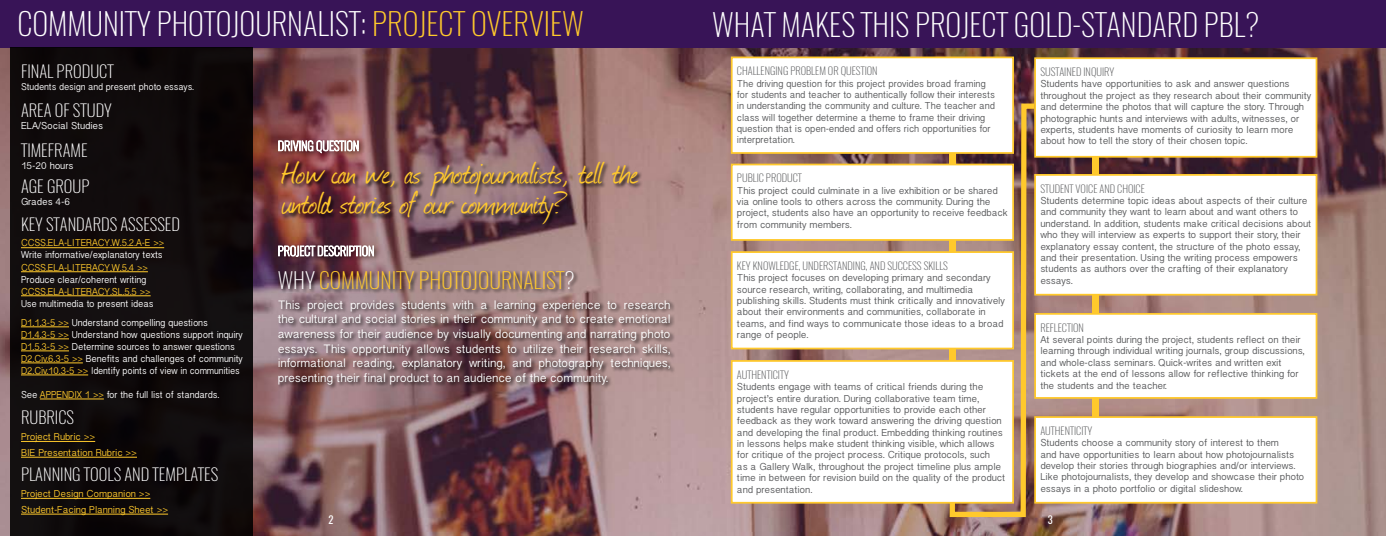
<style>
.page{position:relative;width:1386px;height:536px;background:#fff}
.page>*{position:absolute;margin:0;border:0;box-sizing:border-box;transform-origin:0 0}
.t1{font:35.88px/30.6px "Journal";letter-spacing:-.01em;color:#ffc92c}
.t2{font:200 30.62px "Oswald";color:#fff}
.t3{font:200 21.88px "Oswald";color:#ffc92c}
.t4{font:200 16.71px "Oswald";color:#fff}
.t5{font:12.25px/14.7px "Lao Sangam MN";color:#fff;text-align:justify}
.t6{font:200 10.5px "Oswald";color:#58595b}
.t7{font:10.5px "Oswald";color:#fff}
.t8{font:10.06px/11.4px "Lao Sangam MN";color:#58595b}
.t9{font:9.97px/12px "Lao Sangam MN";color:#fff;scale:.95 1}
.t10{font:9.97px/15.8px "Lao Sangam MN";color:#ffc92c}
.t11{font:9.97px "Lao Sangam MN";color:#ffc92c;scale:.95 1}
.t12{font:9.97px "Lao Sangam MN";color:#fff}
.t13{font:9.8px "Lao Sangam MN";color:#fff;scale:.95 1}
.s1{color:#ffc92c}
.s2{color:#fff}
</style>
<div class="page">
<img style="left:0;top:47px;width:1386px;height:489px">
<div style="left:0;top:0;width:1386px;height:47px;background:#381457"></div>
<div style="left:10px;top:47px;width:243px;height:489px;background:#100b0c"></div>
<hr style="left:21px;top:247px;width:143px;height:1px;background:#ffc92c">
<hr style="left:21px;top:271px;width:127px;height:1px;background:#ffc92c">
<hr style="left:21px;top:295px;width:130px;height:1px;background:#ffc92c">
<hr style="left:21px;top:326px;width:48px;height:1px;background:#ffc92c">
<hr style="left:21px;top:338px;width:48px;height:1px;background:#ffc92c">
<hr style="left:21px;top:350px;width:48px;height:1px;background:#ffc92c">
<hr style="left:21px;top:362px;width:62px;height:1px;background:#ffc92c">
<hr style="left:21px;top:374px;width:67px;height:1px;background:#ffc92c">
<hr style="left:40px;top:398px;width:64px;height:1px;background:#ffc92c">
<hr style="left:21px;top:441px;width:74px;height:1px;background:#ffc92c">
<hr style="left:21px;top:457px;width:116px;height:1px;background:#ffc92c">
<hr style="left:21px;top:498px;width:129px;height:1px;background:#ffc92c">
<hr style="left:21px;top:513px;width:147px;height:1px;background:#ffc92c">
<div style="left:277px;top:270px;width:398px;height:120px;background:#000;opacity:.75"></div>
<div style="left:277px;top:139px;width:87px;height:20px;background:#000;opacity:.75"></div>
<svg style="left:279px;top:141px;width:79px;height:12px"></svg>
<div style="left:277px;top:244px;width:102px;height:18px;background:#000;opacity:.75"></div>
<svg style="left:279px;top:246px;width:95px;height:10px"></svg>
<div style="left:1092px;top:79px;width:6px;height:422px;background:#ffc92c"></div>
<div style="left:1035px;top:314px;width:282px;height:84px;background:#fff"></div>
<div style="left:1034px;top:313px;width:283px;height:85px;border:2px solid #ffc92c"></div>
<div style="left:1035px;top:175px;width:282px;height:119px;background:#fff"></div>
<div style="left:1034px;top:174px;width:283px;height:121px;border:2px solid #ffc92c"></div>
<div style="left:1035px;top:417px;width:282px;height:85px;background:#fff"></div>
<div style="left:1034px;top:416px;width:283px;height:87px;border:2px solid #ffc92c"></div>
<div style="left:732px;top:252px;width:281px;height:96px;background:#fff"></div>
<div style="left:731px;top:251px;width:283px;height:98px;border:2px solid #ffc92c"></div>
<svg style="left:947px;top:101px;width:93px;height:418px"></svg>
<div style="left:732px;top:164px;width:281px;height:76px;background:#fff"></div>
<div style="left:731px;top:163px;width:283px;height:78px;border:2px solid #ffc92c"></div>
<div style="left:732px;top:361px;width:281px;height:141px;background:#fff"></div>
<div style="left:731px;top:360px;width:283px;height:143px;border:2px solid #ffc92c"></div>
<div style="left:1035px;top:58px;width:282px;height:99px;background:#fff"></div>
<div style="left:1034px;top:57px;width:283px;height:101px;border:2px solid #ffc92c"></div>
<div style="left:732px;top:57px;width:281px;height:96px;background:#fff"></div>
<div style="left:731px;top:56px;width:283px;height:98px;border:2px solid #ffc92c"></div>
<div style="left:281px;top:161px;width:362px;height:69px;background:#000;opacity:.75"></div>
<h2 class="t2" style="left:17px;top:-3px;width:568px">COMMUNITY PHOTOJOURNALIST: <span class="s1">PROJECT OVERVIEW</span></h2>
<h3 class="t4" style="left:21px;top:56px;width:94px">FINAL PRODUCT</h3>
<p class="t13" style="left:21px;top:81px;width:184px">Students design and present photo essays.</p>
<h3 class="t4" style="left:21px;top:95px;width:92px">AREA OF STUDY</h3>
<p class="t12" style="left:21px;top:120px;width:84px">ELA/Social Studies</p>
<h3 class="t4" style="left:21px;top:135px;width:68px">TIMEFRAME</h3>
<p class="t12" style="left:21px;top:160px;width:54px">15-20 hours</p>
<h3 class="t4" style="left:21px;top:172px;width:70px">AGE GROUP</h3>
<p class="t12" style="left:21px;top:196px;width:51px">Grades 4-6</p>
<h3 class="t4" style="left:21px;top:209px;width:161px">KEY STANDARDS ASSESSED</h3>
<p class="t11" style="left:21px;top:237px;width:152px">CCSS.ELA-LITERACY.W.5.2.A-E &gt;&gt;</p>
<p class="t9" style="left:21px;top:250px;width:151px">Write informative/explanatory texts</p>
<p class="t11" style="left:21px;top:261px;width:135px">CCSS.ELA-LITERACY.W.5.4 &gt;&gt;</p>
<p class="t9" style="left:21px;top:274px;width:133px">Produce clear/coherent writing</p>
<p class="t11" style="left:21px;top:285px;width:138px">CCSS.ELA-LITERACY.SL.5.5 &gt;&gt;</p>
<p class="t9" style="left:21px;top:294px;width:198px;line-height:19px">Use multimedia to present ideas<br><span class="s1">D1.1.3-5 &gt;&gt;</span> Understand compelling questions</p>
<p class="t9" style="left:21px;top:329px;width:235px"><span class="s1">D1.4.3-5 &gt;&gt;</span> Understand how questions support inquiry <span class="s1">D1.5.3-5 &gt;&gt;</span> Determine sources to answer questions <span class="s1">D2.Civ.6.3-5 &gt;&gt;</span> Benefits and challenges of community <span class="s1">D2.Civ.10.3-5 &gt;&gt;</span> Identify points of view in communities</p>
<p class="t9" style="left:21px;top:389px;width:210px">See <span class="s1">APPENDIX 1 &gt;&gt;</span> for the full list of standards.</p>
<h3 class="t4" style="left:21px;top:402px;width:55px">RUBRICS</h3>
<p class="t10" style="left:21px;top:429px;width:118px">Project Rubric &gt;&gt;<br>BIE Presentation Rubric &gt;&gt;</p>
<h3 class="t4" style="left:21px;top:459px;width:199px">PLANNING TOOLS AND TEMPLATES</h3>
<p class="t10" style="left:21px;top:486px;width:149px">Project Design Companion &gt;&gt;<br>Student-Facing Planning Sheet &gt;&gt;</p>
<h2 class="t2" style="left:712px;top:-3px;width:549px">WHAT MAKES THIS PROJECT GOLD-STANDARD PBL?</h2>
<p class="t6" style="left:1040px;top:62px;width:76px">SUSTAINED INQUIRY</p>
<p class="t8" style="left:1040px;top:79px;width:272px">Students have opportunities to ask and answer questions throughout the project as they research about their community and determine the photos that will capture the story. Through photographic hunts and interviews with adults, witnesses, or experts, students have moments of curiosity to learn more about how to tell the story of their chosen topic.</p>
<p class="t6" style="left:737px;top:62px;width:142px">CHALLENGING PROBLEM OR QUESTION</p>
<p class="t8" style="left:737px;top:78px;width:259px">The driving question for this project provides broad framing for students and teacher to authentically follow their interests in understanding the community and culture. The teacher and class will together determine a theme to frame their driving question that is open-ended and offers rich opportunities for interpretation.</p>
<h1 class="t1" style="left:282px;top:157px;width:358px">How can we, as photojournalists, tell the untold stories of our community?</h1>
<p class="t6" style="left:737px;top:169px;width:67px">PUBLIC PRODUCT</p>
<p class="t8" style="left:737px;top:185px;width:272px">This project could culminate in a live exhibition or be shared via online tools to others across the community. During the project, students also have an opportunity to receive feedback from community members.</p>
<p class="t6" style="left:1040px;top:179px;width:106px">STUDENT VOICE AND CHOICE</p>
<p class="t8" style="left:1040px;top:196px;width:272px">Students determine topic ideas about aspects of their culture and community they want to learn about and want others to understand. In addition, students make critical decisions about who they will interview as experts to support their story, their explanatory essay content, the structure of the photo essay, and their presentation. Using the writing process empowers students as authors over the crafting of their explanatory essays.</p>
<p class="t6" style="left:737px;top:256px;width:213px">KEY KNOWLEDGE, UNDERSTANDING, AND SUCCESS SKILLS</p>
<p class="t8" style="left:737px;top:273px;width:269px">This project focuses on developing primary and secondary source research, writing, collaborating, and multimedia publishing skills. Students must think critically and innovatively about their environments and communities, collaborate in teams, and find ways to communicate those ideas to a broad range of people.</p>
<h3 class="t3" style="left:278px;top:261px;width:298px"><span class="s2">WHY</span> COMMUNITY PHOTOJOURNALIST<span class="s2">?</span></h3>
<p class="t5" style="left:278px;top:298px;width:394px">This project provides students with a learning experience to research the cultural and social stories in their community and to create emotional awareness for their audience by visually documenting and narrating photo essays. This opportunity allows students to utilize their research skills, informational reading, explanatory writing, and photography techniques, presenting their final product to an audience of the community.</p>
<p class="t6" style="left:1040px;top:318px;width:45px">REFLECTION</p>
<p class="t8" style="left:1040px;top:335px;width:266px">At several points during the project, students reflect on their learning through individual writing journals, group discussions, and whole-class seminars. Quick-writes and written exit tickets at the end of lessons allow for reflective thinking for the students and the teacher.</p>
<p class="t6" style="left:737px;top:365px;width:54px">AUTHENTICITY</p>
<p class="t8" style="left:737px;top:382px;width:270px">Students engage with teams of critical friends during the project’s entire duration. During collaborative team time, students have regular opportunities to provide each other feedback as they work toward answering the driving question and developing the final product. Embedding thinking routines in lessons helps make student thinking visible, which allows for critique of the project process. Critique protocols, such<br>as a Gallery Walk, throughout the project timeline plus ample time in between for revision build on the quality of the product and presentation.</p>
<p class="t6" style="left:1040px;top:421px;width:54px">AUTHENTICITY</p>
<p class="t8" style="left:1040px;top:438px;width:265px">Students choose a community story of interest to them<br>and have opportunities to learn about how photojournalists develop their stories through biographies and/or interviews.<br>Like photojournalists, they develop and showcase their photo essays in a photo portfolio or digital slideshow.</p>
<p class="t7" style="left:329px;top:510px;width:7px">2</p>
<p class="t7" style="left:1048px;top:510px;width:6px">3</p>
</div>
